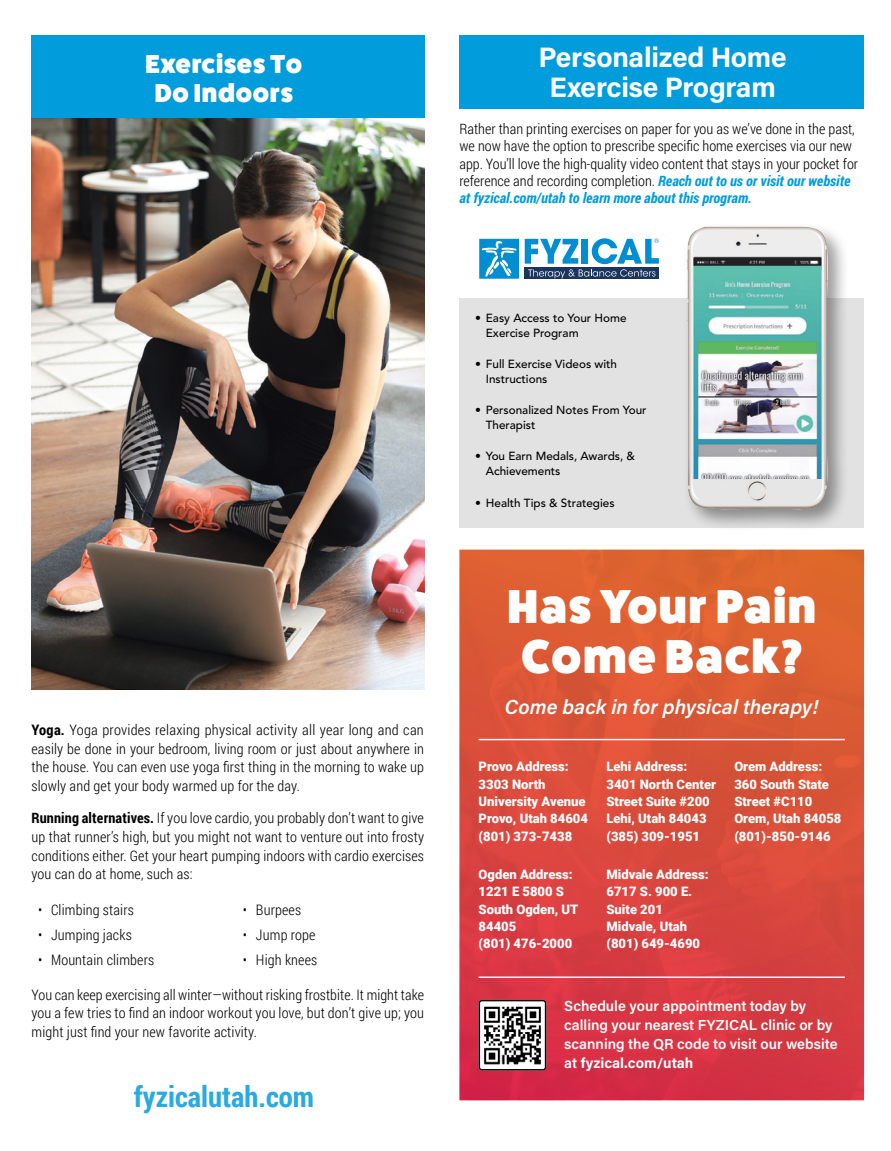
<style>
.page{position:relative;width:891px;height:1151px;background:#fff}
.page>*{position:absolute;margin:0;border:0;box-sizing:border-box;transform-origin:0 0}
.t1{font:800 47.7px/50.4px "Fat Frank";letter-spacing:.03em;color:#fff}
.t2{font:700 28.8px "Roboto Condensed";color:#29aae2}
.t3{font:700 28.12px/29.9px "Acumin Pro";letter-spacing:-.01em;color:#fff;text-align:center}
.t4{font:800 26.1px/28.8px "Fat Frank";letter-spacing:.03em;color:#fff;text-align:center}
.t5{font:italic 600 20.25px "Acumin Pro";color:#fff}
.t6{font:300 14.4px/18.9px "Roboto Condensed";color:#000;text-align:justify}
.t7{font:600 14.4px/18.9px "Acumin Pro";color:#fff}
.t8{font:900 13.05px/17.3px "Roboto";color:#fff}
.t9{font:500 11.7px/14.4px "Avenir LT Std";color:#000}
.s1{font-weight:700;font-style:italic;color:#009cdc}
.s2{font-weight:700}
</style>
<div class="page">
<div style="left:31px;top:35px;width:393px;height:84px;background:#009cdc"></div>
<img style="left:459px;top:549px;width:405px;height:551px">
<div style="left:459px;top:35px;width:405px;height:74px;background:#009cdc"></div>
<div style="left:459px;top:299px;width:405px;height:229px;background:#e1e2e1"></div>
<div style="left:682px;top:222px;width:168px;height:309px;background:#000;opacity:.4"></div>
<img style="left:685px;top:226px;width:147px;height:286px">
<img style="left:692px;top:256px;width:129px;height:222px">
<div style="left:525px;top:267px;width:134px;height:12px;background:#1c355e"></div>
<svg style="left:525px;top:238px;width:134px;height:40px"></svg>
<svg style="left:479px;top:239px;width:40px;height:40px;background:#33a4da"></svg>
<img style="left:479px;top:999px;width:67px;height:71px">
<div style="left:479px;top:999px;width:67px;height:71px;border:1px solid #000;border-radius:3px"></div>
<hr style="left:479px;top:738px;width:366px;height:2px;background:#fff">
<hr style="left:479px;top:976px;width:366px;height:1px;background:#fff">
<img style="left:32px;top:119px;width:392px;height:570px">
<p class="t4" style="left:146px;top:49px;width:158px">Exercises To<br>Do Indoors</p>
<p class="t3" style="left:539px;top:41px;width:250px">Personalized Home<br>Exercise Program</p>
<p class="t6" style="left:459px;top:120px;width:400px;line-height:17.3px;text-align:left">Rather than printing exercises on paper for you as we’ve done in the past, we now have the option to prescribe specific home exercises via our new app. You’ll love the high-quality video content that stays in your pocket for reference and recording completion. <span class="s1">Reach out to us or visit our website at fyzical.com/utah to learn more about this program.</span></p>
<p class="t6" style="left:31px;top:719px;width:394px"><span class="s2">Yoga.</span> Yoga provides relaxing physical activity all year long and can easily be done in your bedroom, living room or just about anywhere in the house. You can even use yoga first thing in the morning to wake up slowly and get your body warmed up for the day.</p>
<p class="t6" style="left:31px;top:807px;width:394px"><span class="s2">Running alternatives.</span> If you love cardio, you probably don’t want to give up that runner’s high, but you might not want to venture out into frosty conditions either. Get your heart pumping indoors with cardio exercises you can do at home, such as:</p>
<p class="t6" style="left:38px;top:899px;width:97px">• Climbing stairs</p>
<p class="t6" style="left:38px;top:924px;width:95px">• Jumping jacks</p>
<p class="t6" style="left:38px;top:950px;width:118px">• Mountain climbers</p>
<p class="t6" style="left:243px;top:899px;width:60px">• Burpees</p>
<p class="t6" style="left:243px;top:924px;width:74px">• Jump rope</p>
<p class="t6" style="left:243px;top:950px;width:76px">• High knees</p>
<p class="t6" style="left:31px;top:984px;width:394px">You can keep exercising all winter—without risking frostbite. It might take you a few tries to find an indoor workout you love, but don’t give up; you might just find your new favorite activity.</p>
<p class="t2" style="left:134px;top:1076px;width:182px">fyzicalutah.com</p>
<p class="t9" style="left:486px;top:311px;width:142px;text-indent:-11px">• Easy Access to Your Home<br>Exercise Program</p>
<p class="t9" style="left:486px;top:357px;width:133px;text-indent:-11px">• Full Exercise Videos with<br>Instructions</p>
<p class="t9" style="left:486px;top:403px;width:162px;text-indent:-11px">• Personalized Notes From Your<br>Therapist</p>
<p class="t9" style="left:486px;top:449px;width:151px;text-indent:-11px">• You Earn Medals, Awards, &amp;<br>Achievements</p>
<p class="t9" style="left:475px;top:495px;width:141px">• Health Tips &amp; Strategies</p>
<p class="t1" style="left:508px;top:581px;width:310px">Has Your Pain<br>Come Back?</p>
<p class="t5" style="left:505px;top:692px;width:315px">Come back in for physical therapy!</p>
<p class="t8" style="left:479px;top:757px;width:111px">Provo Address:<br>3303 North<br>University Avenue<br>Provo, Utah 84604 (801) 373-7438</p>
<p class="t8" style="left:606px;top:757px;width:111px">Lehi Address:<br>3401 North Center<br>Street Suite #200<br>Lehi, Utah 84043 (385) 309-1951</p>
<p class="t8" style="left:734px;top:757px;width:109px">Orem Address:<br>360 South State<br>Street #C110<br>Orem, Utah 84058 (801)-850-9146</p>
<p class="t8" style="left:479px;top:864px;width:101px">Ogden Address:<br>1221 E 5800 S<br>South Ogden, UT<br>84405<br>(801) 476-2000</p>
<p class="t8" style="left:606px;top:864px;width:104px">Midvale Address:<br>6717 S. 900 E.<br>Suite 201<br>Midvale, Utah (801) 649-4690</p>
<p class="t7" style="left:564px;top:996px;width:275px">Schedule your appointment today by calling your nearest FYZICAL clinic or by scanning the QR code to visit our website at <span class="s2">fyzical.com/utah</span></p>
</div>
